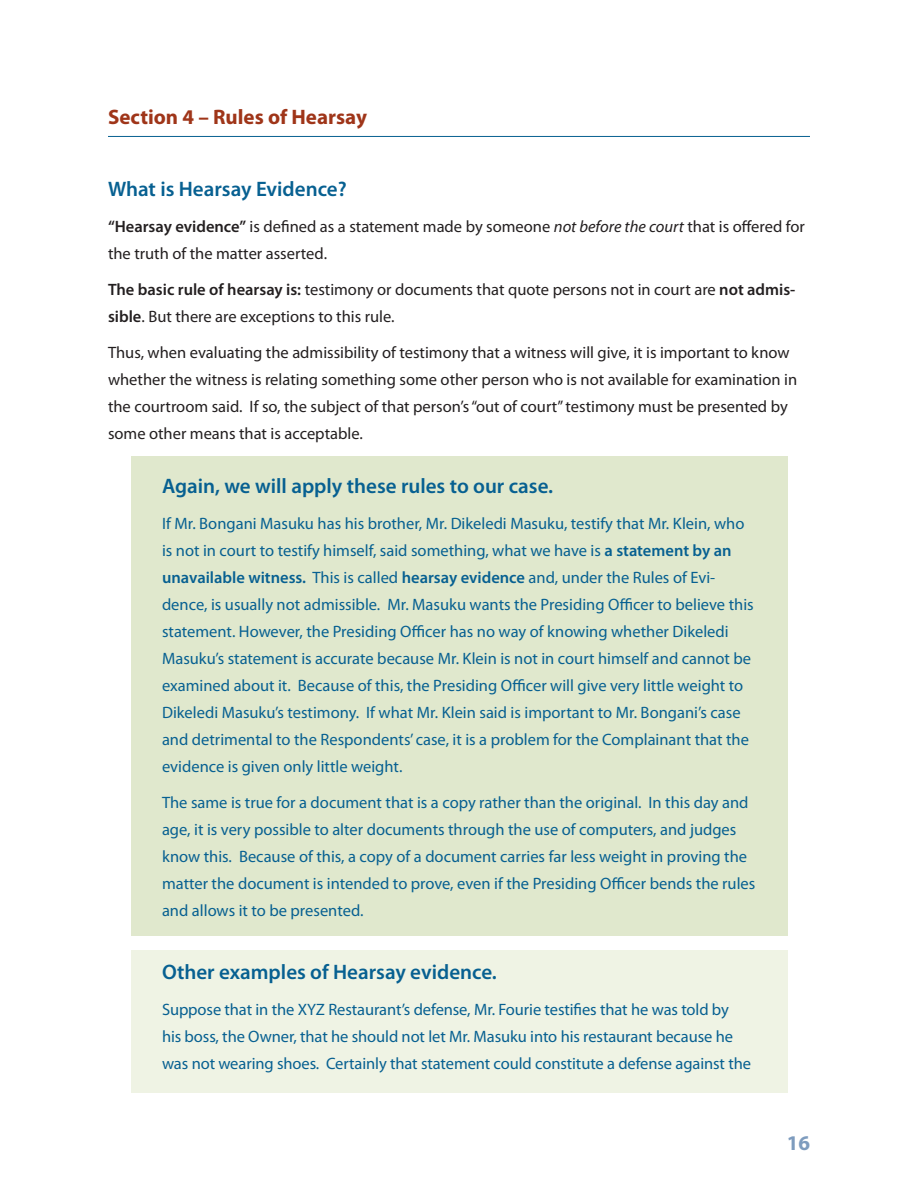
<style>
.page{position:relative;width:918px;height:1188px;background:#fff}
.page>*{position:absolute;margin:0;border:0;box-sizing:border-box;transform-origin:0 0}
.t1{font:600 21px "Myriad Pro";color:#076091}
.t2{font:700 21px "Myriad Pro";color:#9f3519}
.t3{font:700 21px "Myriad Pro";color:#7e9cbe}
.t4{font:16.5px/27px "Myriad Pro";color:#076091}
.t5{font:16.5px/27px "Myriad Pro";color:#231f20}
.s1{font-weight:600}
.s2{font-style:italic}
</style>
<div class="page">
<div style="left:131px;top:456px;width:656px;height:479px;background:#e0e8cd"></div>
<div style="left:131px;top:950px;width:656px;height:143px;background:#eff3e4"></div>
<hr style="left:108px;top:136px;width:702px;height:1px;background:#076091">
<p class="t2" style="left:108px;top:103px;width:261px">Section 4 – Rules of Hearsay</p>
<p class="t1" style="left:108px;top:175px;width:240px">What is Hearsay Evidence?</p>
<p class="t5" style="left:108px;top:212px;width:698px"><span class="s1">“Hearsay evidence”</span> is defined as a statement made by someone <span class="s2">not before the court</span> that is offered for the truth of the matter asserted.</p>
<p class="t5" style="left:108px;top:275px;width:689px"><span class="s1">The basic rule of hearsay is:</span> testimony or documents that quote persons not in court are <span class="s1">not admis&shy;sible</span>. But there are exceptions to this rule.</p>
<p class="t5" style="left:108px;top:338px;width:691px">Thus, when evaluating the admissibility of testimony that a witness will give, it is important to know whether the witness is relating something some other person who is not available for examination in the courtroom said. If so, the subject of that person’s “out of court” testimony must be presented by some other means that is acceptable.</p>
<p class="t1" style="left:162px;top:472px;width:393px">Again, we will apply these rules to our case.</p>
<p class="t4" style="left:162px;top:509px;width:593px">If Mr. Bongani Masuku has his brother, Mr. Dikeledi Masuku, testify that Mr. Klein, who is not in court to testify himself, said something, what we have is <span class="s1">a statement by an unavailable witness.</span> This is called <span class="s1">hearsay evidence</span> and, under the Rules of Evi&shy;dence, is usually not admissible. Mr. Masuku wants the Presiding Officer to believe this statement. However, the Presiding Officer has no way of knowing whether Dikeledi Masuku’s statement is accurate because Mr. Klein is not in court himself and cannot be examined about it. Because of this, the Presiding Officer will give very little weight to Dikeledi Masuku’s testimony. If what Mr. Klein said is important to Mr. Bongani’s case and detrimental to the Respondents’ case, it is a problem for the Complainant that the evidence is given only little weight.</p>
<p class="t4" style="left:162px;top:788px;width:595px">The same is true for a document that is a copy rather than the original. I n this day and age, it is very possible to alter documents through the use of computers, and judges know this. Because of this, a copy of a document carries far less weight in proving the matter the document is intended to prove, even if the Presiding Officer bends the rules and allows it to be presented.</p>
<p class="t1" style="left:162px;top:958px;width:336px">Other examples of Hearsay evidence.</p>
<p class="t4" style="left:162px;top:995px;width:591px">Suppose that in the XYZ Restaurant’s defense, Mr. Fourie testifies that he was told by his boss, the Owner, that he should not let Mr. Masuku into his restaurant because he was not wearing shoes. Certainly that statement could constitute a defense against the</p>
<p class="t3" style="left:787px;top:1129px;width:25px">16</p>
</div>
